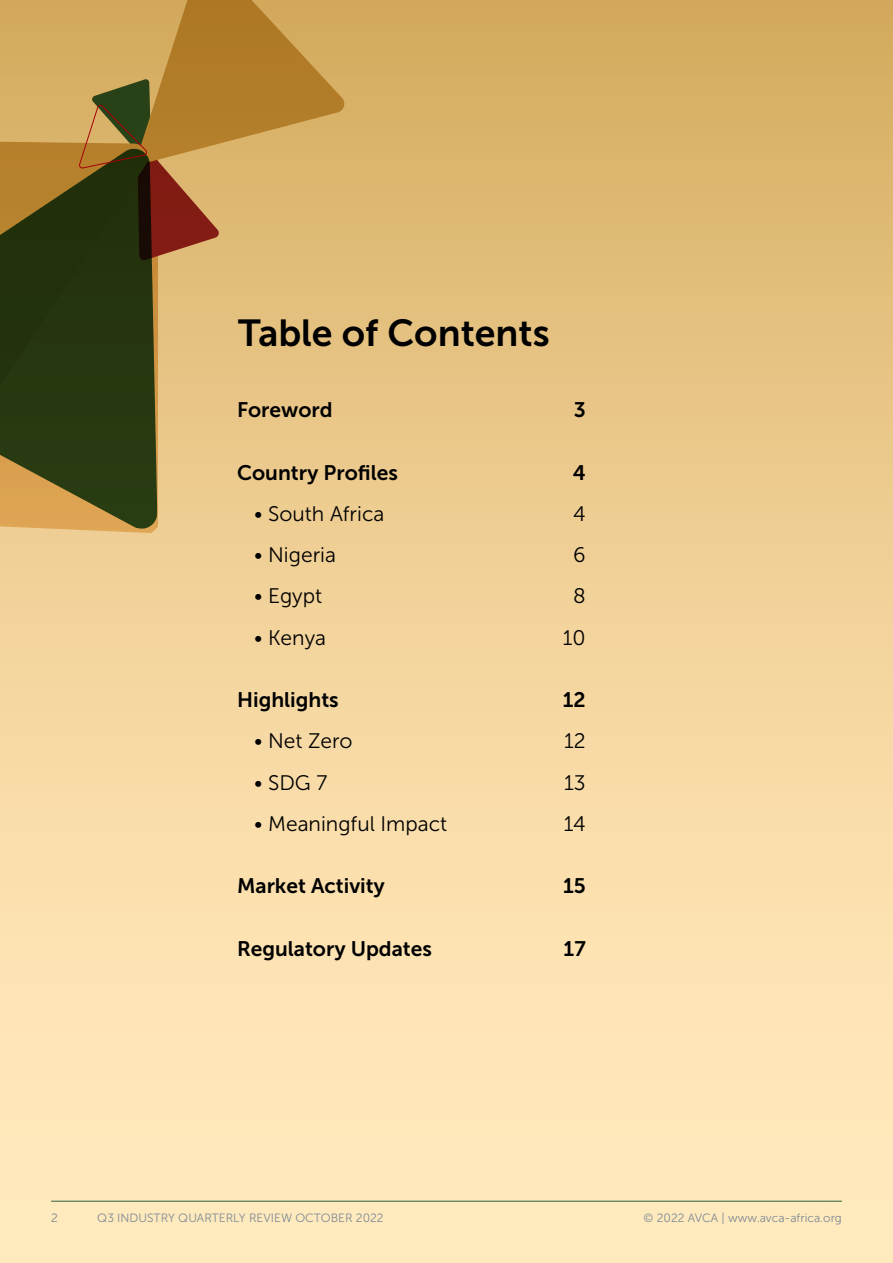
<style>
.page{position:relative;width:893px;height:1263px;background:#fff}
.page>*{position:absolute;margin:0;border:0;box-sizing:border-box;transform-origin:0 0}
.t1{font:37.5px "Museo Sans 700";color:#000}
.t2{font:21px "Museo Sans 300";color:#000}
.t3{font:21px "Museo Sans 700";color:#000}
.t4{font:12px "Museo Sans 300";color:#7d8995}
</style>
<div class="page">
<div style="left:0;top:0;width:893px;height:1263px;background:linear-gradient(to bottom,#d8af64,#fff2c9)"></div>
<svg style="left:0;top:435px;width:158px;height:94px;background:#686028"></svg>
<svg style="left:0;top:0;width:346px;height:435px;background:#a28648"></svg>
<hr style="left:51px;top:1201px;width:791px;height:1px;background:#305f3b">
<p class="t1" style="left:238px;top:313px;width:313px">Table of Contents</p>
<p class="t3" style="left:237px;top:398px;width:97px">Foreword</p>
<p class="t3" style="left:574px;top:398px;width:14px">3</p>
<p class="t3" style="left:237px;top:461px;width:162px">Country Profiles</p>
<p class="t3" style="left:573px;top:461px;width:15px">4</p>
<p class="t2" style="left:254px;top:502px;width:132px">• South Africa</p>
<p class="t2" style="left:573px;top:502px;width:14px">4</p>
<p class="t2" style="left:254px;top:543px;width:83px">• Nigeria</p>
<p class="t2" style="left:573px;top:543px;width:14px">6</p>
<p class="t2" style="left:254px;top:585px;width:70px">• Egypt</p>
<p class="t2" style="left:573px;top:585px;width:14px">8</p>
<p class="t2" style="left:254px;top:626px;width:73px">• Kenya</p>
<p class="t2" style="left:563px;top:626px;width:24px">10</p>
<p class="t3" style="left:237px;top:688px;width:103px">Highlights</p>
<p class="t3" style="left:563px;top:688px;width:24px">12</p>
<p class="t2" style="left:254px;top:730px;width:100px">• Net Zero</p>
<p class="t2" style="left:564px;top:730px;width:23px">12</p>
<p class="t2" style="left:254px;top:771px;width:75px">• SDG 7</p>
<p class="t2" style="left:564px;top:771px;width:23px">13</p>
<p class="t2" style="left:254px;top:812px;width:195px">• Meaningful Impact</p>
<p class="t2" style="left:564px;top:812px;width:23px">14</p>
<p class="t3" style="left:237px;top:874px;width:149px">Market Activity</p>
<p class="t3" style="left:563px;top:874px;width:24px">15</p>
<p class="t3" style="left:237px;top:937px;width:196px">Regulatory Updates</p>
<p class="t3" style="left:564px;top:937px;width:24px">17</p>
<p class="t4" style="left:51px;top:1211px;width:8px">2</p>
<p class="t4" style="left:97px;top:1211px;width:288px">Q3 INDUSTRY QUARTERLY REVIEW OCTOBER 2022</p>
<p class="t4" style="left:644px;top:1211px;width:200px">© 2022 AVCA | www.avca-africa.org</p>
</div>
